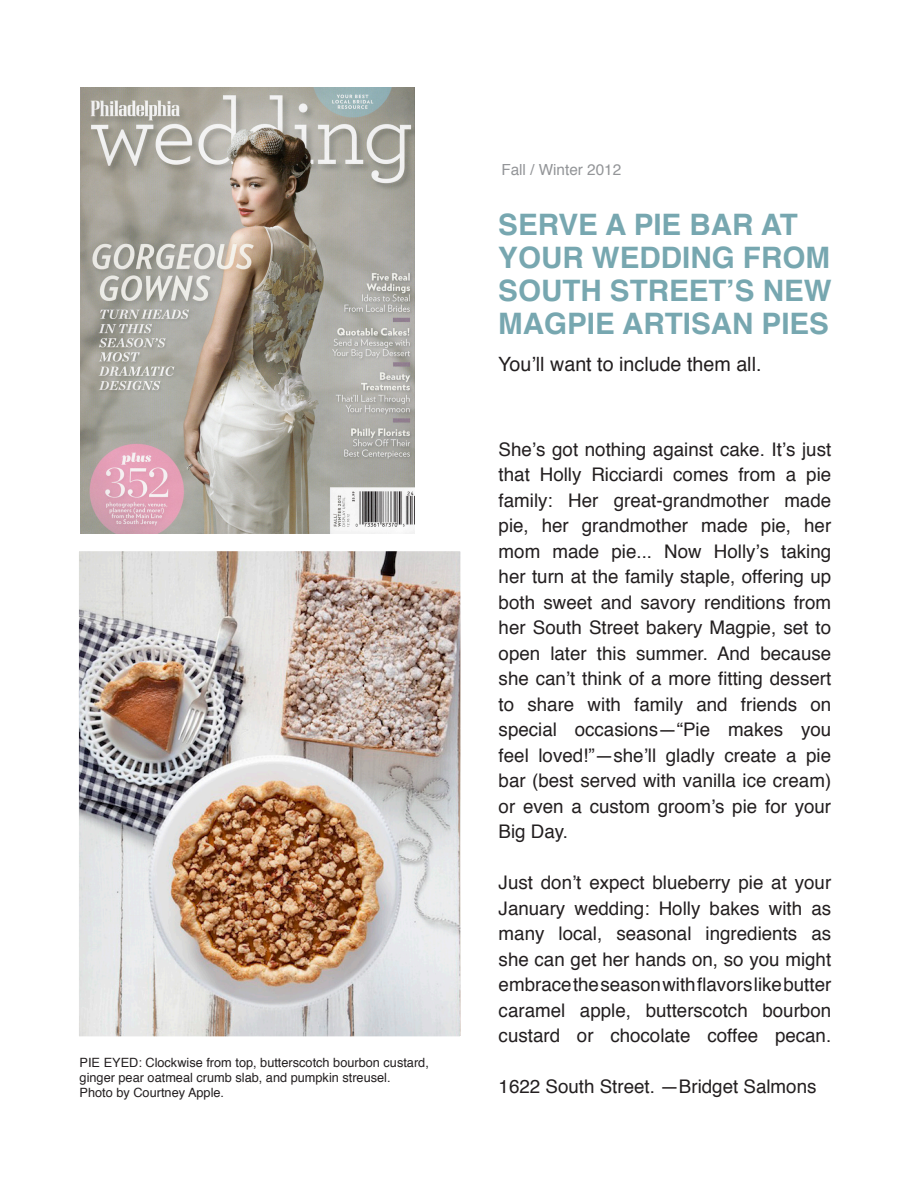
<style>
.page{position:relative;width:918px;height:1188px;background:#fff}
.page>*{position:absolute;margin:0;border:0;box-sizing:border-box;transform-origin:0 0}
.t1{font:700 29.55px/32.8px "Helvetica";color:#77a7b0}
.t2{font:19.65px "Helvetica";color:#231f20}
.t3{font:18.75px/25.5px "Helvetica";color:#231f20;text-align:justify}
.t4{font:15.3px "Helvetica";color:#939598}
.t5{font:12.75px/15.3px "Helvetica";color:#231f20}
</style>
<div class="page">
<img style="left:80px;top:87px;width:334px;height:447px">
<img style="left:80px;top:552px;width:379px;height:483px">
<div style="left:76px;top:548px;width:387px;height:491px;border:3px solid #fff"></div>
<p class="t5" style="left:80px;top:1056px;width:351px">PIE EYED: Clockwise from top, butterscotch bourbon custard, ginger pear oatmeal crumb slab, and pumpkin streusel.<br>Photo by Courtney Apple.</p>
<p class="t4" style="left:501px;top:163px;width:121px">Fall / Winter 2012</p>
<h1 class="t1" style="left:498px;top:211px;width:335px">SERVE A PIE BAR AT<br>YOUR WEDDING FROM<br>SOUTH STREET’S NEW<br>MAGPIE ARTISAN PIES</h1>
<p class="t2" style="left:498px;top:356px;width:265px">You’ll want to include them all.</p>
<p class="t3" style="left:499px;top:438px;width:334px">She’s got nothing against cake. It’s just that Holly Ricciardi comes from a pie family: Her great-grandmother made pie, her grandmother made pie, her mom made pie... Now Holly’s taking her turn at the family staple, offering up both sweet and savory renditions from her South Street bakery Magpie, set to open later this summer. And because she canʼt think of a more fitting dessert to share with family and friends on special occasions—“Pie makes you feel loved!”—she’ll gladly create a pie bar (best served with vanilla ice cream) or even a custom groom’s pie for your Big Day.</p>
<p class="t3" style="left:499px;top:871px;width:334px">Just don’t expect blueberry pie at your January wedding: Holly bakes with as many local, seasonal ingredients as she can get her hands on, so you might embrace the season with flavors like butter caramel apple, butterscotch bourbon custard or chocolate coffee pecan.</p>
<p class="t3" style="left:499px;top:1075px;width:319px">1622 South Street. —Bridget Salmons</p>
</div>
